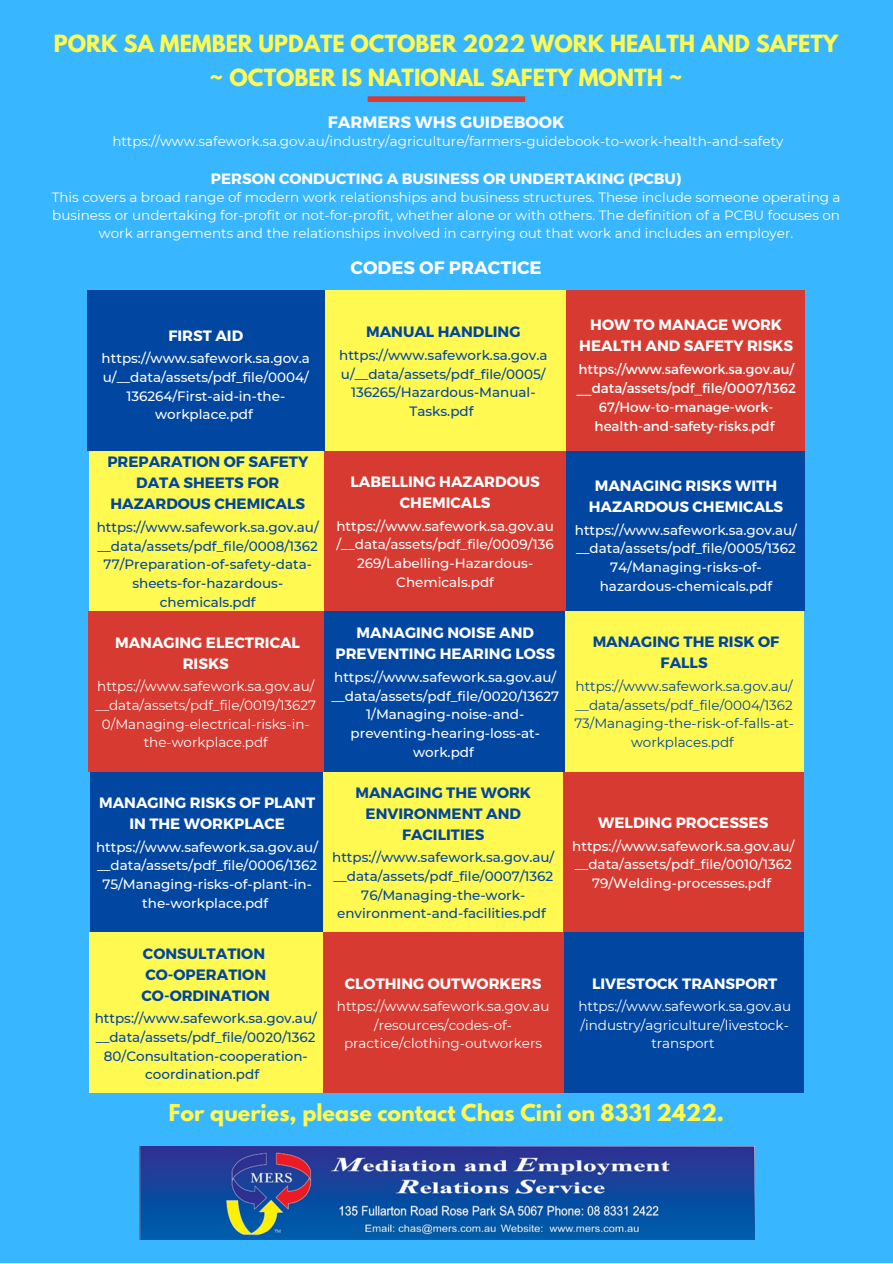
<style>
.page{position:relative;width:893px;height:1264px;background:#fff}
.page>*{position:absolute;margin:0;border:0;box-sizing:border-box;transform-origin:0 0}
.t1{font:700 21px/33.8px "League Spartan";color:#fff952;text-align:center}
.t2{font:700 20.7px "League Spartan";color:#fff952}
.t3{font:700 18px "Montserrat";color:#fff}
.t4{font:700 16.5px "Montserrat";color:#fff}
.t5{font:700 15px/21px "Montserrat";color:#fff;text-align:center}
.t6{font:700 15px/21px "Montserrat";color:#0146a1;text-align:center}
.t7{font:13.5px/18.8px "Montserrat";color:#fff;text-align:center}
.t8{font:500 13.5px/18.8px "Montserrat";color:#fff;text-align:center}
.t9{font:500 13.5px/18.8px "Montserrat";color:#0146a1;text-align:center}
.t10{font:13.5px/18.8px "Montserrat";color:#0146a1;text-align:center}
</style>
<div class="page">
<div style="left:0;top:0;width:892px;height:1262px;background:#38b6ff"></div>
<div style="left:90px;top:772px;width:236px;height:160px;background:#0146a1"></div>
<div style="left:323px;top:772px;width:245px;height:160px;background:#fff952"></div>
<div style="left:563px;top:772px;width:240px;height:160px;background:#d73a31"></div>
<div style="left:89px;top:932px;width:236px;height:161px;background:#fff952"></div>
<div style="left:323px;top:932px;width:240px;height:161px;background:#d73a31"></div>
<div style="left:563px;top:932px;width:240px;height:161px;background:#0146a1"></div>
<div style="left:88px;top:290px;width:240px;height:161px;background:#0146a1"></div>
<div style="left:565px;top:290px;width:239px;height:161px;background:#d73a31"></div>
<div style="left:325px;top:290px;width:241px;height:161px;background:#fff952"></div>
<div style="left:89px;top:451px;width:237px;height:160px;background:#fff952"></div>
<div style="left:563px;top:451px;width:241px;height:160px;background:#0146a1"></div>
<div style="left:324px;top:451px;width:242px;height:160px;background:#d73a31"></div>
<div style="left:88px;top:611px;width:237px;height:161px;background:#d73a31"></div>
<div style="left:324px;top:611px;width:243px;height:161px;background:#0146a1"></div>
<div style="left:565px;top:611px;width:239px;height:160px;background:#fff952"></div>
<div style="left:367px;top:96px;width:158px;height:6px;background:#d73a31"></div>
<img style="left:139px;top:1146px;width:615px;height:93px">
<h1 class="t1" style="left:54px;top:30px;width:785px">PORK SA MEMBER UPDATE OCTOBER 2022 WORK HEALTH AND SAFETY ~ OCTOBER IS NATIONAL SAFETY MONTH ~</h1>
<p class="t4" style="left:328px;top:111px;width:238px">FARMERS WHS GUIDEBOOK</p>
<p class="t7" style="left:112px;top:132px;width:672px">https://www.safework.sa.gov.au/industry/agriculture/farmers-guidebook-to-work-health-and-safety</p>
<p class="t5" style="left:211px;top:167px;width:472px">PERSON CONDUCTING A BUSINESS OR UNDERTAKING (PCBU)</p>
<p class="t7" style="left:52px;top:188px;width:790px;line-height:18px">This covers a broad range of modern work relationships and business structures. These include someone operating a business or undertaking for-profit or not-for-profit, whether alone or with others. The definition of a PCBU focuses on work arrangements and the relationships involved in carrying out that work and includes an employer.</p>
<h3 class="t3" style="left:350px;top:256px;width:192px">CODES OF PRACTICE</h3>
<p class="t5" style="left:168px;top:324px;width:76px">FIRST AID</p>
<p class="t8" style="left:102px;top:349px;width:210px">https://www.safework.sa.gov.a u/__data/assets/pdf_file/0004/<br>136264/First-aid-in-the&shy;workplace.pdf</p>
<p class="t6" style="left:366px;top:321px;width:156px">MANUAL HANDLING</p>
<p class="t9" style="left:339px;top:346px;width:210px">https://www.safework.sa.gov.a u/__data/assets/pdf_file/0005/<br>136265/Hazardous-Manual-<br>Tasks.pdf</p>
<p class="t6" style="left:107px;top:451px;width:202px">PREPARATION OF SAFETY<br>DATA SHEETS FOR<br>HAZARDOUS CHEMICALS</p>
<p class="t9" style="left:97px;top:517px;width:224px">https://www.safework.sa.gov.au/ __data/assets/pdf_file/0008/1362<br>77/Preparation-of-safety-data&shy;sheets-for-hazardous&shy;chemicals.pdf</p>
<p class="t5" style="left:115px;top:631px;width:186px">MANAGING ELECTRICAL<br>RISKS</p>
<p class="t7" style="left:96px;top:677px;width:222px">https://www.safework.sa.gov.au/ __data/assets/pdf_file/0019/13627<br>0/Managing-electrical-risks-in&shy;the-workplace.pdf</p>
<p class="t5" style="left:99px;top:791px;width:218px">MANAGING RISKS OF PLANT<br>IN THE WORKPLACE</p>
<p class="t8" style="left:96px;top:837px;width:224px">https://www.safework.sa.gov.au/ __data/assets/pdf_file/0006/1362<br>75/Managing-risks-of-plant-in&shy;the-workplace.pdf</p>
<p class="t6" style="left:142px;top:942px;width:130px;text-align:left">CONSULTATION<br>CO-OPERATION<br>CO-ORDINATION</p>
<p class="t9" style="left:95px;top:1008px;width:224px">https://www.safework.sa.gov.au/ __data/assets/pdf_file/0020/1362<br>80/Consultation-cooperation&shy;coordination.pdf</p>
<p class="t5" style="left:350px;top:471px;width:191px">LABELLING HAZARDOUS<br>CHEMICALS</p>
<p class="t8" style="left:336px;top:516px;width:219px">https://www.safework.sa.gov.au /__data/assets/pdf_file/0009/136<br>269/Labelling-Hazardous-<br>Chemicals.pdf</p>
<p class="t5" style="left:335px;top:621px;width:221px">MANAGING NOISE AND<br>PREVENTING HEARING LOSS</p>
<p class="t8" style="left:331px;top:667px;width:229px">https://www.safework.sa.gov.au/ __data/assets/pdf_file/0020/13627<br>1/Managing-noise-and&shy;preventing-hearing-loss-at&shy;work.pdf</p>
<p class="t6" style="left:355px;top:781px;width:177px">MANAGING THE WORK<br>ENVIRONMENT AND<br>FACILITIES</p>
<p class="t9" style="left:332px;top:847px;width:224px">https://www.safework.sa.gov.au/ __data/assets/pdf_file/0007/1362<br>76/Managing-the-work&shy;environment-and-facilities.pdf</p>
<p class="t5" style="left:345px;top:971px;width:198px">CLOTHING OUTWORKERS</p>
<p class="t7" style="left:337px;top:996px;width:214px">https://www.safework.sa.gov.au /resources/codes-of&shy;practice/clothing-outworkers</p>
<p class="t5" style="left:579px;top:313px;width:215px">HOW TO MANAGE WORK<br>HEALTH AND SAFETY RISKS</p>
<p class="t7" style="left:576px;top:359px;width:221px">https://www.safework.sa.gov.au/ __data/assets/pdf_file/0007/1362<br>67/How-to-manage-work&shy;health-and-safety-risks.pdf</p>
<p class="t5" style="left:588px;top:474px;width:196px">MANAGING RISKS WITH<br>HAZARDOUS CHEMICALS</p>
<p class="t8" style="left:575px;top:520px;width:224px">https://www.safework.sa.gov.au/ __data/assets/pdf_file/0005/1362<br>74/Managing-risks-of&shy;hazardous-chemicals.pdf</p>
<p class="t6" style="left:592px;top:631px;width:188px">MANAGING THE RISK OF<br>FALLS</p>
<p class="t10" style="left:574px;top:676px;width:221px">https://www.safework.sa.gov.au/ __data/assets/pdf_file/0004/1362<br>73/Managing-the-risk-of-falls-at&shy;workplaces.pdf</p>
<p class="t5" style="left:598px;top:811px;width:171px">WELDING PROCESSES</p>
<p class="t8" style="left:572px;top:836px;width:224px">https://www.safework.sa.gov.au/ __data/assets/pdf_file/0010/1362<br>79/Welding-processes.pdf</p>
<p class="t5" style="left:592px;top:971px;width:187px">LIVESTOCK TRANSPORT</p>
<p class="t7" style="left:578px;top:996px;width:214px">https://www.safework.sa.gov.au /industry/agriculture/livestock&shy;transport</p>
<h2 class="t2" style="left:169px;top:1102px;width:556px">For queries, please contact Chas Cini on 8331 2422.</h2>
</div>
